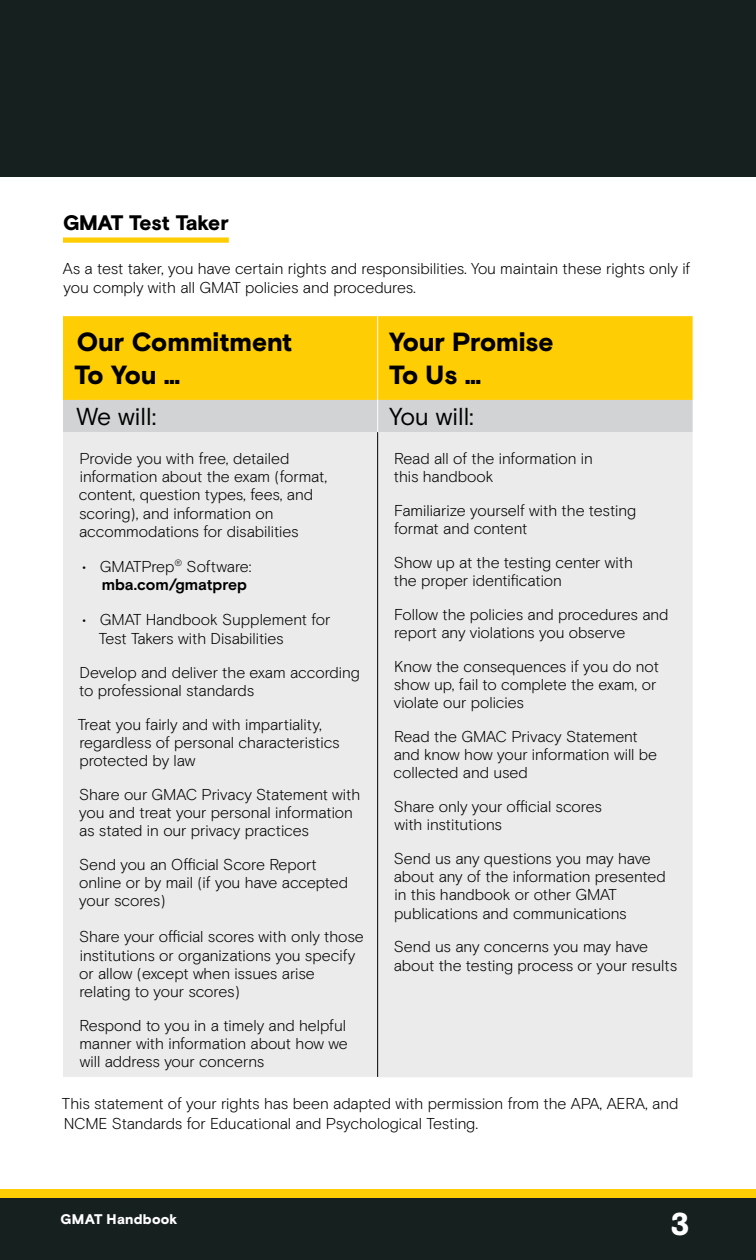
<style>
.page{position:relative;width:756px;height:1260px;background:#fff}
.page>*{position:absolute;margin:0;border:0;box-sizing:border-box;transform-origin:0 0}
.t1{font:900 31.5px "Basis Grotesque Pro";color:#fff}
.t2{font:900 26.25px/33.2px "Basis Grotesque Pro";letter-spacing:-.005em;color:#000}
.t3{font:24.5px "Basis Grotesque Pro";color:#000}
.t4{font:900 21px "Basis Grotesque Pro";letter-spacing:-.015em;color:#000}
.t5{font:300 15.75px/18px "Basis Grotesque Pro";letter-spacing:-.005em;color:#000}
.t6{font:900 14px "Basis Grotesque Pro";letter-spacing:.015em;color:#fff}
.s1{font-weight:700}
</style>
<div class="page">
<div style="left:63px;top:316px;width:630px;height:84px;background:#ffcd03"></div>
<div style="left:63px;top:400px;width:630px;height:32px;background:#d1d3d4"></div>
<div style="left:63px;top:432px;width:630px;height:645px;background:#ebebec"></div>
<hr style="left:377px;top:316px;width:1px;height:84px;background:#fff">
<hr style="left:377px;top:400px;width:1px;height:32px;background:#fff">
<hr style="left:377px;top:432px;width:1px;height:645px;background:#000">
<div style="left:63px;top:237px;width:166px;height:6px;background:#ffcd03"></div>
<div style="left:0;top:0;width:756px;height:176px;background:#16211f"></div>
<div style="left:0;top:1198px;width:756px;height:62px;background:#16211f"></div>
<div style="left:0;top:1189px;width:756px;height:9px;background:#ffcd03"></div>
<h3 class="t4" style="left:63px;top:210px;width:167px">GMAT Test Taker</h3>
<p class="t5" style="left:63px;top:259px;width:629px;line-height:19.2px">As a test taker, you have certain rights and responsibilities. You maintain these rights only if you comply with all GMAT policies and procedures.</p>
<h2 class="t2" style="left:75px;top:326px;width:219px">Our Commitment<br>To You …</h2>
<h2 class="t2" style="left:389px;top:326px;width:166px">Your Promise<br>To Us …</h2>
<h3 class="t3" style="left:77px;top:402px;width:81px">We will:</h3>
<h3 class="t3" style="left:389px;top:402px;width:86px">You will:</h3>
<p class="t5" style="left:79px;top:450px;width:250px">Provide you with free, detailed information about the exam (format, content, question types, fees, and scoring), and information on accommodations for disabilities</p>
<p class="t5" style="left:82px;top:557px;width:171px;text-align:right">• GMATPrep<sup>®</sup> Software: <span class="s1">mba.com/gmatprep</span></p>
<p class="t5" style="left:99px;top:610px;width:233px;line-height:19.2px;text-indent:-17px">• GMAT Handbook Supplement for<br>Test Takers with Disabilities</p>
<p class="t5" style="left:79px;top:663px;width:282px">Develop and deliver the exam according to professional standards</p>
<p class="t5" style="left:78px;top:715px;width:264px">Treat you fairly and with impartiality, regardless of personal characteristics protected by law</p>
<p class="t5" style="left:79px;top:785px;width:283px">Share our GMAC Privacy Statement with you and treat your personal information as stated in our privacy practices</p>
<p class="t5" style="left:79px;top:856px;width:271px">Send you an Official Score Report online or by mail (if you have accepted your scores)</p>
<p class="t5" style="left:79px;top:928px;width:286px">Share your official scores with only those institutions or organizations you specify or allow (except when issues arise relating to your scores)</p>
<p class="t5" style="left:79px;top:1016px;width:270px;text-align:justify">Respond to you in a timely and helpful manner with information about how we will address your concerns</p>
<p class="t5" style="left:394px;top:450px;width:201px">Read all of the information in this handbook</p>
<p class="t5" style="left:394px;top:502px;width:244px">Familiarize yourself with the testing format and content</p>
<p class="t5" style="left:394px;top:554px;width:241px">Show up at the testing center with the proper identification</p>
<p class="t5" style="left:394px;top:606px;width:276px">Follow the policies and procedures and report any violations you observe</p>
<p class="t5" style="left:394px;top:658px;width:267px">Know the consequences if you do not show up, fail to complete the exam, or violate our policies</p>
<p class="t5" style="left:394px;top:728px;width:265px">Read the GMAC Privacy Statement and know how your information will be collected and used</p>
<p class="t5" style="left:394px;top:798px;width:210px">Share only your official scores with institutions</p>
<p class="t5" style="left:394px;top:850px;width:274px">Send us any questions you may have about any of the information presented in this handbook or other GMAT publications and communications</p>
<p class="t5" style="left:394px;top:938px;width:285px">Send us any concerns you may have about the testing process or your results</p>
<p class="t5" style="left:62px;top:1094px;width:618px;line-height:19.2px">This statement of your rights has been adapted with permission from the APA, AERA, and<br>NCME Standards for Educational and Psychological Testing.</p>
<p class="t6" style="left:60px;top:1211px;width:119px">GMAT Handbook</p>
<h1 class="t1" style="left:670px;top:1205px;width:21px">3</h1>
</div>
